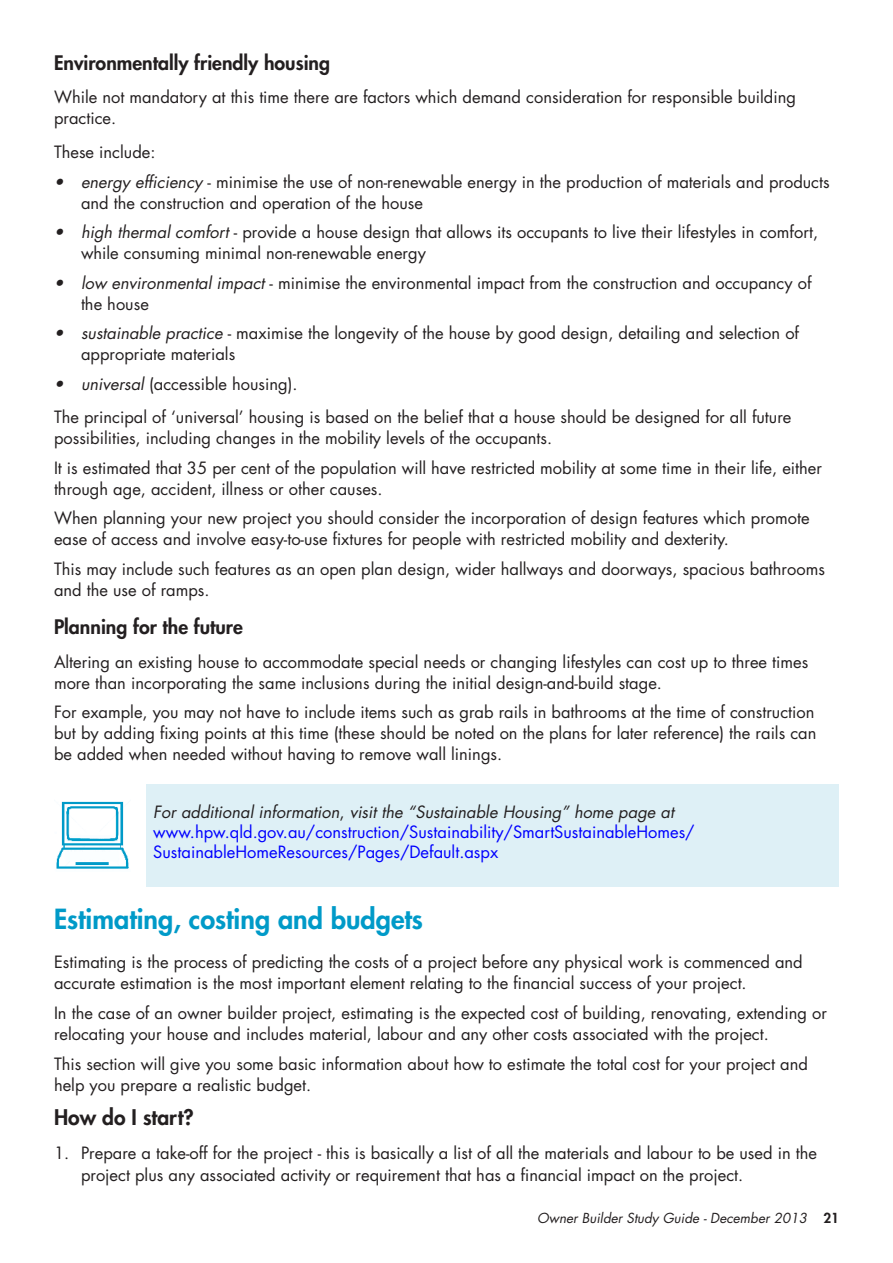
<style>
.page{position:relative;width:893px;height:1263px;background:#fff}
.page>*{position:absolute;margin:0;border:0;box-sizing:border-box;transform-origin:0 0}
.t1{font:800 27px "Futura Std";color:#009ac8}
.t2{font:800 21px "Futura Std";color:#231f20}
.t3{font:800 19.5px "Futura Std";color:#231f20}
.t4{font:16.5px/21px "Futura Std";color:#231f20}
.t5{font:16.5px/19.8px "Futura Std";color:#00f}
.t6{font:italic 13.5px "Futura Std";color:#231f20}
.s1{font-style:italic}
.s2{font-style:italic;color:#231f20}
.s3{color:#231f20}
.s4{font-weight:800;font-style:normal}
</style>
<div class="page">
<img style="left:56px;top:801px;width:73px;height:68px">
<div style="left:146px;top:784px;width:693px;height:103px;background:#def0f6"></div>
<p class="t3" style="left:54px;top:50px;width:278px">Environmentally friendly housing</p>
<p class="t4" style="left:54px;top:87px;width:743px">While not mandatory at this time there are factors which demand consideration for responsible building practice.</p>
<p class="t4" style="left:54px;top:142px;width:103px">These include:</p>
<p class="t4" style="left:81px;top:171px;width:750px;text-indent:-27px"><span class="s1">• energy efficiency</span> - minimise the use of non-renewable energy in the production of materials and products and the construction and operation of the house</p>
<p class="t4" style="left:81px;top:222px;width:739px;text-indent:-27px"><span class="s1">• high thermal comfort</span> - provide a house design that allows its occupants to live their lifestyles in comfort, while consuming minimal non-renewable energy</p>
<p class="t4" style="left:81px;top:272px;width:732px;text-indent:-27px"><span class="s1">• low environmental impact</span> - minimise the environmental impact from the construction and occupancy of the house</p>
<p class="t4" style="left:81px;top:323px;width:720px;text-indent:-27px"><span class="s1">• sustainable practice</span> - maximise the longevity of the house by good design, detailing and selection of appropriate materials</p>
<p class="t4" style="left:54px;top:367px;width:739px;line-height:33.8px"><span class="s1">• universal</span> (accessible housing).<br>The principal of ‘universal’ housing is based on the belief that a house should be designed for all future</p>
<p class="t4" style="left:54px;top:424px;width:769px;line-height:29.5px">possibilities, including changes in the mobility levels of the occupants.<br>It is estimated that 35 per cent of the population will have restricted mobility at some time in their life, either</p>
<p class="t4" style="left:54px;top:474px;width:757px;line-height:29.5px">through age, accident, illness or other causes.<br>When planning your new project you should consider the incorporation of design features which promote</p>
<p class="t4" style="left:54px;top:525px;width:772px;line-height:29.5px">ease of access and involve easy-to-use fixtures for people with restricted mobility and dexterity.<br>This may include such features as an open plan design, wider hallways and doorways, spacious bathrooms</p>
<p class="t4" style="left:54px;top:580px;width:157px">and the use of ramps.</p>
<p class="t3" style="left:54px;top:614px;width:190px">Planning for the future</p>
<p class="t4" style="left:54px;top:651px;width:756px">Altering an existing house to accommodate special needs or changing lifestyles can cost up to three times more than incorporating the same inclusions during the initial design-and-build stage.</p>
<p class="t4" style="left:54px;top:702px;width:764px;text-align:justify">For example, you may not have to include items such as grab rails in bathrooms at the time of construction but by adding fixing points at this time (these should be noted on the plans for later reference) the rails can be added when needed without having to remove wall linings.</p>
<p class="t5" style="left:153px;top:803px;width:543px"><span class="s2">For additional information</span><span class="s3">,</span> <span class="s2">visit the “Sustainable Housing” home page at </span>www.hpw.qld.gov.au/construction/Sustainability/SmartSustainableHomes/<br>SustainableHomeResources/Pages/Default.aspx</p>
<h1 class="t1" style="left:54px;top:902px;width:371px">Estimating, costing and budgets</h1>
<p class="t4" style="left:54px;top:951px;width:750px">Estimating is the process of predicting the costs of a project before any physical work is commenced and accurate estimation is the most important element relating to the financial success of your project.</p>
<p class="t4" style="left:54px;top:1002px;width:774px">In the case of an owner builder project, estimating is the expected cost of building, renovating, extending or relocating your house and includes material, labour and any other costs associated with the project.</p>
<p class="t4" style="left:54px;top:1053px;width:755px">This section will give you some basic information about how to estimate the total cost for your project and help you prepare a realistic budget.</p>
<p class="t2" style="left:54px;top:1104px;width:141px">How do I start?</p>
<p class="t4" style="left:81px;top:1143px;width:737px;text-indent:-27px">1. Prepare a take-off for the project - this is basically a list of all the materials and labour to be used in the project plus any associated activity or requirement that has a financial impact on the project.</p>
<p class="t6" style="left:537px;top:1209px;width:303px">Owner Builder Study Guide - December 2013 <span class="s4">21</span></p>
</div>
